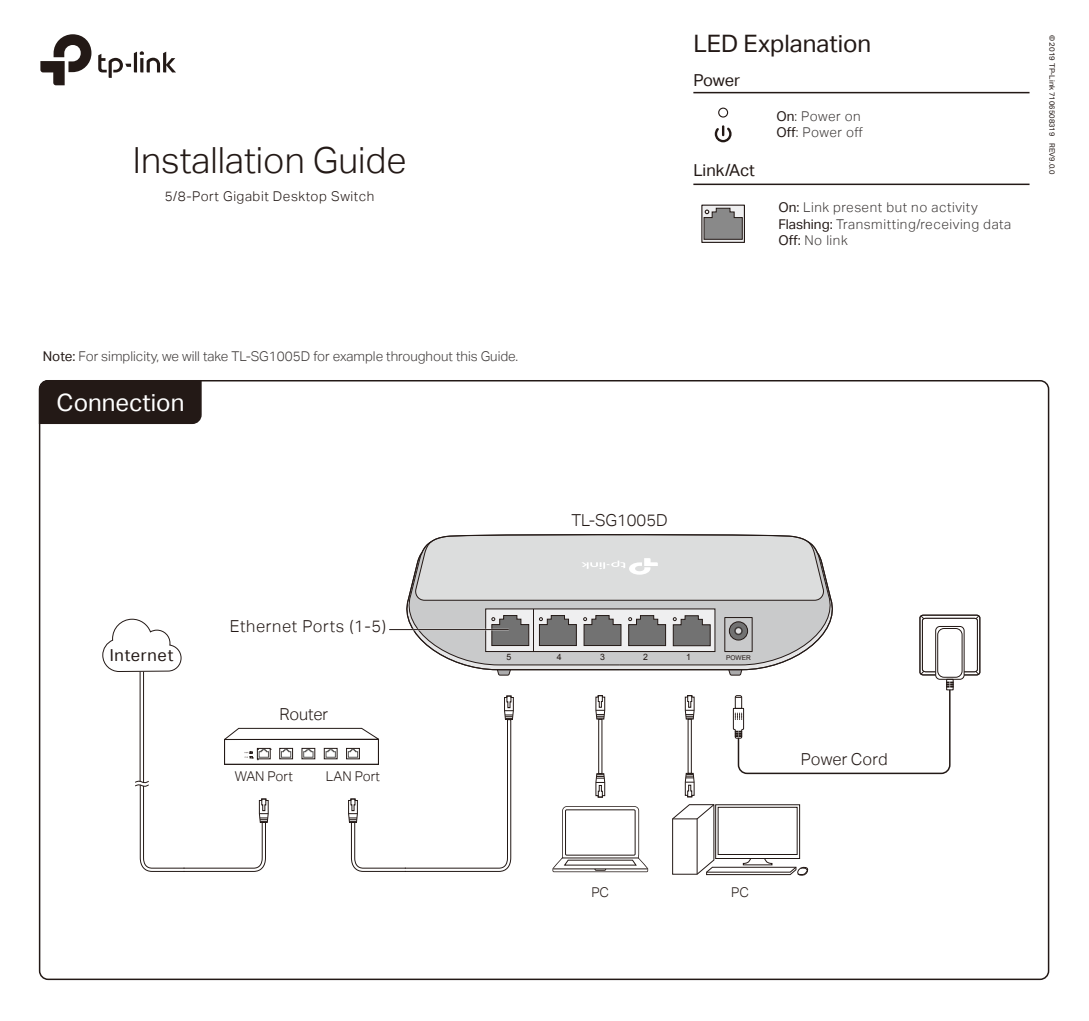
<style>
.page{position:relative;width:1089px;height:1021px;background:#fff}
.page>*{position:absolute;margin:0;border:0;box-sizing:border-box;transform-origin:0 0}
.t1{font:36px "TP Link Aktiv Light";color:#231916}
.t2{font:24px "TP Link Aktiv Regular";color:#231916}
.t3{font:24px "TP Link Aktiv Regular";color:#fff}
.t4{font:16.5px "TP Link Aktiv Light";color:#231916}
.t5{font:16.5px "TP Link Aktiv Regular";color:#231916}
.t6{font:16.5px "TP Link Aktiv Light";letter-spacing:.04em;color:#231916}
.t7{font:13.5px/16.2px "TP Link Aktiv Light";letter-spacing:.01em;color:#3f3b3a}
.t8{font:13.5px/16.2px "TP Link Aktiv Light";letter-spacing:.04em;color:#3f3b3a}
.t9{font:13.5px "TP Link Aktiv Light";letter-spacing:.04em;color:#231916}
.t10{font:8.7px "Arial";color:#231916}
.t11{font:7.5px "TP Link Aktiv Regular";color:#231916;scale:1.05 1}
.t12{font:6.6px "Arial";color:#231916}
.s1{font-family:"TP Link Aktiv Regular";color:#231916}
.s2{color:#231916}
</style>
<div class="page">
<svg style="left:40px;top:34px;width:51px;height:51px"></svg>
<svg style="left:98px;top:51px;width:78px;height:27px"></svg>
<div style="left:38px;top:380px;width:164px;height:45px;background:#231916"></div>
<svg style="left:552px;top:806px;width:96px;height:66px"></svg>
<svg style="left:672px;top:804px;width:136px;height:71px"></svg>
<div style="left:598px;top:719px;width:4px;height:55px;border:1px solid #231916"></div>
<svg style="left:595px;top:695px;width:10px;height:25px"></svg>
<svg style="left:595px;top:772px;width:10px;height:26px"></svg>
<svg style="left:684px;top:695px;width:11px;height:25px"></svg>
<svg style="left:684px;top:772px;width:11px;height:25px"></svg>
<hr style="left:140px;top:671px;width:1px;height:110px;background:#231916">
<hr style="left:143px;top:671px;width:1px;height:111px;background:#231916">
<svg style="left:135px;top:695px;width:379px;height:177px"></svg>
<svg style="left:102px;top:618px;width:80px;height:54px"></svg>
<svg style="left:496px;top:670px;width:15px;height:5px"></svg>
<svg style="left:728px;top:670px;width:14px;height:5px"></svg>
<svg style="left:397px;top:569px;width:436px;height:101px"></svg>
<svg style="left:414px;top:534px;width:410px;height:66px;background:#d6d7d7"></svg>
<svg style="left:919px;top:614px;width:61px;height:61px"></svg>
<div style="left:935px;top:626px;width:29px;height:53px;background:#fff;border-radius:4px"></div>
<div style="left:935px;top:626px;width:29px;height:53px;border:1px solid #231916;border-radius:4px"></div>
<div style="left:937px;top:628px;width:25px;height:49px;border:1px solid #231916;border-radius:6px"></div>
<div style="left:946px;top:679px;width:7px;height:11px;border:1px solid #231916"></div>
<svg style="left:732px;top:682px;width:221px;height:92px"></svg>
<hr style="left:389px;top:629px;width:120px;height:1px;background:#231916">
<div style="left:701px;top:204px;width:44px;height:39px;background:linear-gradient(to right,#efeff0,#efeff0);border:1px solid #231916"></div>
<svg style="left:703px;top:208px;width:39px;height:32px"></svg>
<svg style="left:714px;top:125px;width:17px;height:17px"></svg>
<div style="left:718px;top:108px;width:10px;height:10px;border:1px solid #231916;border-radius:50%"></div>
<hr style="left:693px;top:92px;width:336px;height:1px;background:#231916">
<hr style="left:693px;top:183px;width:336px;height:2px;background:#231916">
<svg style="left:491px;top:615px;width:38px;height:31px"></svg>
<svg style="left:539px;top:615px;width:37px;height:31px"></svg>
<svg style="left:583px;top:615px;width:38px;height:31px"></svg>
<svg style="left:628px;top:615px;width:38px;height:31px"></svg>
<svg style="left:673px;top:615px;width:37px;height:31px"></svg>
<h1 class="t1" style="left:133px;top:139px;width:275px">Installation Guide</h1>
<p class="t9" style="left:165px;top:188px;width:211px">5/8-Port Gigabit Desktop Switch</p>
<h2 class="t2" style="left:693px;top:30px;width:179px">LED Explanation</h2>
<p class="t5" style="left:693px;top:70px;width:48px">Power</p>
<p class="t5" style="left:693px;top:160px;width:63px">Link/Act</p>
<p class="t7" style="left:776px;top:108px;width:88px"><span class="s1">On</span><span class="s2">:</span> Power on<br><span class="s1">Off</span><span class="s2">:</span> Power off</p>
<p class="t8" style="left:778px;top:200px;width:234px"><span class="s1">On:</span> Link present but no activity<br><span class="s1">Flashing:</span> Transmitting/receiving data<br><span class="s1">Off:</span> No link</p>
<p class="t11" style="left:1056px;top:35px;width:134px;rotate:90deg">© 2019 TP-Link 7106508319 REV9.0.0</p>
<p class="t7" style="left:43px;top:348px;width:477px"><span class="s1">Note:</span> For simplicity, we will take TL-SG1005D for example throughout this Guide.</p>
<h2 class="t3" style="left:57px;top:388px;width:129px">Connection</h2>
<p class="t6" style="left:230px;top:617px;width:158px">Ethernet Ports (1-5)</p>
<p class="t4" style="left:571px;top:511px;width:98px">TL-SG1005D</p>
<p class="t5" style="left:110px;top:645px;width:65px">Internet</p>
<p class="t10" style="left:506px;top:651px;width:6px">5</p>
<p class="t10" style="left:557px;top:651px;width:6px">4</p>
<p class="t10" style="left:600px;top:651px;width:6px">3</p>
<p class="t10" style="left:643px;top:651px;width:6px">2</p>
<p class="t10" style="left:686px;top:651px;width:6px">1</p>
<p class="t12" style="left:726px;top:653px;width:26px">POWER</p>
<p class="t4" style="left:280px;top:704px;width:50px">Router</p>
<p class="t9" style="left:235px;top:768px;width:60px">WAN Port</p>
<p class="t9" style="left:326px;top:768px;width:56px">LAN Port</p>
<p class="t9" style="left:591px;top:884px;width:19px">PC</p>
<p class="t9" style="left:731px;top:884px;width:19px">PC</p>
<p class="t4" style="left:800px;top:749px;width:88px">Power Cord</p>
</div>
